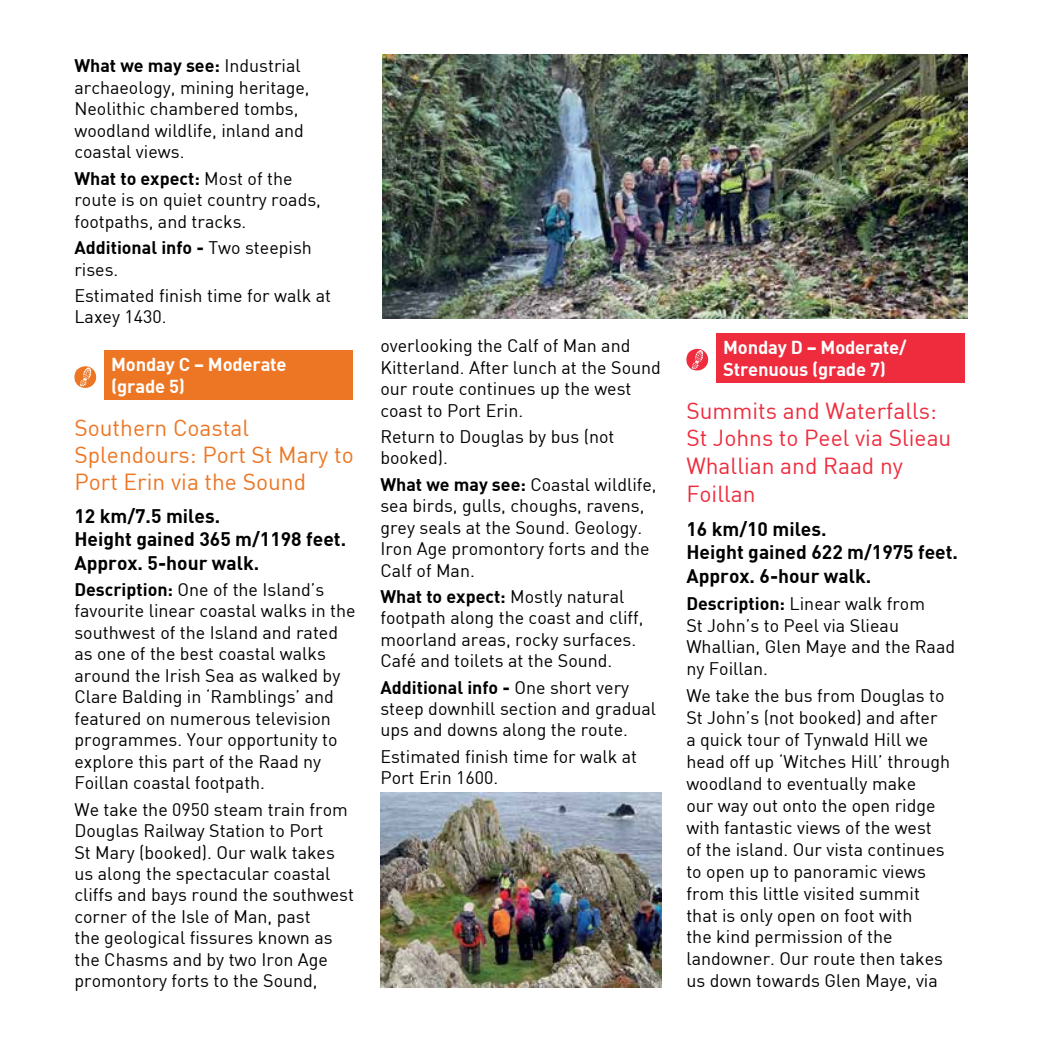
<style>
.page{position:relative;width:1042px;height:1042px;background:#fff}
.page>*{position:absolute;margin:0;border:0;box-sizing:border-box;transform-origin:0 0}
.t1{font:22.75px/27.8px "DIN";color:#ee2c3e}
.t2{font:22.75px/27.3px "DIN";color:#ed7624}
.t3{font:700 19.25px/23.1px "DIN";color:#000}
.t4{font:700 18.38px/22.1px "DIN";letter-spacing:-.01em;color:#fff}
.t5{font:17.85px/21.5px "DIN";color:#000}
.s1{font-weight:700}
</style>
<div class="page">
<div style="left:104px;top:350px;width:248px;height:50px;background:#ed7624"></div>
<svg style="left:74px;top:366px;width:22px;height:22px"></svg>
<img style="left:380px;top:793px;width:281px;height:194px">
<div style="left:716px;top:333px;width:248px;height:50px;background:#ee2c3e"></div>
<svg style="left:686px;top:349px;width:22px;height:21px"></svg>
<img style="left:382px;top:55px;width:585px;height:263px">
<p class="t5" style="left:74px;top:55px;width:237px"><span class="s1">What we may see:</span> Industrial archaeology, mining heritage,<br>Neolithic chambered tombs, woodland wildlife, inland and coastal views.</p>
<p class="t5" style="left:74px;top:167px;width:248px"><span class="s1">What to expect:</span> Most of the route is on quiet country roads, footpaths, and tracks.</p>
<p class="t5" style="left:74px;top:236px;width:239px"><span class="s1">Additional info -</span> Two steepish rises.</p>
<p class="t5" style="left:74px;top:284px;width:258px">Estimated finish time for walk at<br>Laxey 1430.</p>
<p class="t4" style="left:111px;top:353px;width:177px">Monday C – Moderate (grade 5)</p>
<p class="t2" style="left:74px;top:413px;width:281px">Southern Coastal<br>Splendours: Port St Mary to<br>Port Erin via the Sound</p>
<p class="t3" style="left:74px;top:504px;width:273px">12 km/7.5 miles.<br>Height gained 365 m/1198 feet.<br>Approx. 5-hour walk.</p>
<p class="t5" style="left:74px;top:578px;width:283px"><span class="s1">Description:</span> One of the Island’s favourite linear coastal walks in the southwest of the Island and rated as one of the best coastal walks around the Irish Sea as walked by<br>Clare Balding in ‘Ramblings’ and featured on numerous television programmes. Your opportunity to explore this part of the Raad ny<br>Foillan coastal footpath.</p>
<p class="t5" style="left:74px;top:798px;width:281px">We take the 0950 steam train from<br>Douglas Railway Station to Port<br>St Mary (booked). Our walk takes us along the spectacular coastal cliffs and bays round the southwest corner of the Isle of Man, past<br>the geological fissures known as the Chasms and by two Iron Age promontory forts to the Sound,</p>
<p class="t5" style="left:380px;top:335px;width:282px">overlooking the Calf of Man and<br>Kitterland. After lunch at the Sound our route continues up the west coast to Port Erin.</p>
<p class="t5" style="left:380px;top:425px;width:236px">Return to Douglas by bus (not booked).</p>
<p class="t5" style="left:380px;top:473px;width:278px"><span class="s1">What we may see:</span> Coastal wildlife, sea birds, gulls, choughs, ravens, grey seals at the Sound. Geology.<br>Iron Age promontory forts and the<br>Calf of Man.</p>
<p class="t5" style="left:380px;top:585px;width:265px"><span class="s1">What to expect:</span> Mostly natural footpath along the coast and cliff, moorland areas, rocky surfaces.<br>Café and toilets at the Sound.</p>
<p class="t5" style="left:380px;top:676px;width:277px"><span class="s1">Additional info -</span> One short very steep downhill section and gradual ups and downs along the route.</p>
<p class="t5" style="left:380px;top:745px;width:258px">Estimated finish time for walk at<br>Port Erin 1600.</p>
<p class="t4" style="left:723px;top:335px;width:185px">Monday D – Moderate/<br>Strenuous (grade 7)</p>
<p class="t1" style="left:686px;top:396px;width:266px">Summits and Waterfalls:<br>St Johns to Peel via Slieau<br>Whallian and Raad ny<br>Foillan</p>
<p class="t3" style="left:686px;top:516px;width:273px;line-height:23.6px">16 km/10 miles.<br>Height gained 622 m/1975 feet.<br>Approx. 6-hour walk.</p>
<p class="t5" style="left:686px;top:592px;width:270px"><span class="s1">Description:</span> Linear walk from<br>St John’s to Peel via Slieau<br>Whallian, Glen Maye and the Raad ny Foillan.</p>
<p class="t5" style="left:686px;top:684px;width:265px">We take the bus from Douglas to<br>St John’s (not booked) and after a quick tour of Tynwald Hill we head off up ‘Witches Hill’ through woodland to eventually make<br>our way out onto the open ridge with fantastic views of the west of the island. Our vista continues to open up to panoramic views from this little visited summit that is only open on foot with<br>the kind permission of the landowner. Our route then takes us down towards Glen Maye, via</p>
</div>
